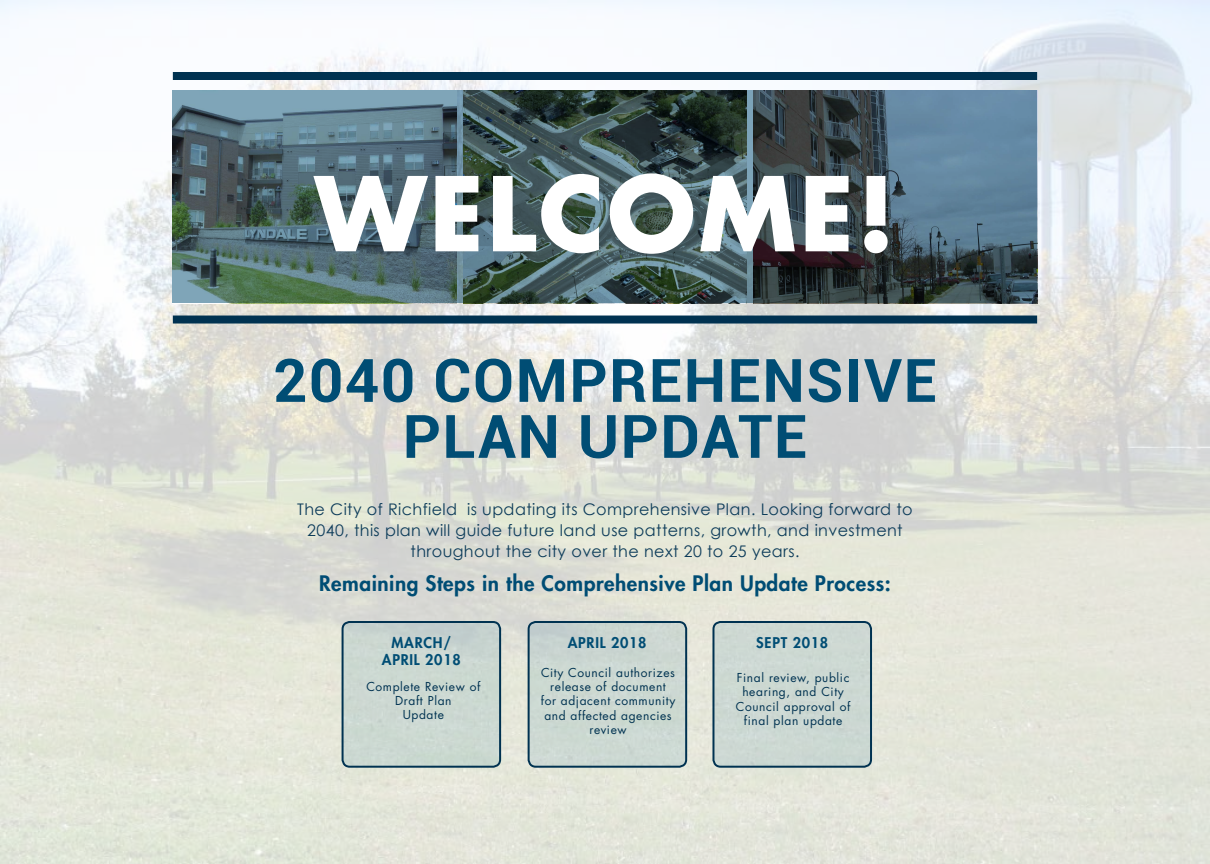
<style>
.page{position:relative;width:1210px;height:864px;background:#fff}
.page>*{position:absolute;margin:0;border:0;box-sizing:border-box;transform-origin:0 0}
.t1{font:700 100px "Futura Std";letter-spacing:.025em;color:#fff}
.t2{font:700 60px/56px "Roboto";letter-spacing:.025em;color:#004d74;text-align:center}
.t3{font:800 20.8px "Futura Std";letter-spacing:.025em;color:#004d74}
.t4{font:16px/20.8px "Century Gothic";letter-spacing:.025em;color:#0d3c5a;text-align:center}
.t5{font:800 14.4px/17.3px "Futura Std";letter-spacing:.05em;color:#004d74;text-align:center}
.t6{font:12px/14.4px "Futura Std";letter-spacing:.05em;color:#003251;text-align:center}
</style>
<div class="page">
<img style="left:0;top:0;width:1210px;height:863px">
<div style="left:342px;top:622px;width:158px;height:145px;background:#ccd8d1;border-radius:7px"></div>
<div style="left:528px;top:622px;width:158px;height:145px;background:#ccd8d2;border-radius:7px"></div>
<div style="left:713px;top:622px;width:158px;height:145px;background:#ccd8d3;border-radius:7px"></div>
<div style="left:173px;top:316px;width:864px;height:8px;background:#003251"></div>
<div style="left:173px;top:72px;width:864px;height:8px;background:#003251"></div>
<svg style="left:173px;top:91px;width:864px;height:212px;background:#496067"></svg>
<div style="left:341px;top:621px;width:160px;height:147px;border:2px solid #003251;border-radius:7px"></div>
<div style="left:527px;top:621px;width:160px;height:147px;border:2px solid #003251;border-radius:7px"></div>
<div style="left:712px;top:621px;width:160px;height:147px;border:2px solid #003251;border-radius:7px"></div>
<h1 class="t1" style="left:315px;top:147px;width:582px">WELCOME!</h1>
<h2 class="t2" style="left:273px;top:350px;width:665px">2040 COMPREHENSIVE<br>PLAN UPDATE</h2>
<h3 class="t4" style="left:297px;top:499px;width:617px">The City of Richfield is updating its Comprehensive Plan. Looking forward to<br>2040, this plan will guide future land use patterns, growth, and investment throughout the city over the next 20 to 25 years.</h3>
<h3 class="t3" style="left:319px;top:571px;width:573px">Remaining Steps in the Comprehensive Plan Update Process:</h3>
<p class="t5" style="left:382px;top:634px;width:80px">march/ april 2018</p>
<p class="t5" style="left:568px;top:634px;width:80px">april 2018</p>
<p class="t6" style="left:541px;top:665px;width:136px">City Council authorizes release of document<br>for adjacent community and affected agencies review</p>
<p class="t6" style="left:366px;top:679px;width:115px">Complete Review of<br>Draft Plan<br>Update</p>
<p class="t5" style="left:756px;top:634px;width:73px">Sept 2018</p>
<p class="t6" style="left:736px;top:670px;width:116px">Final review, public hearing, and City<br>Council approval of final plan update</p>
</div>
